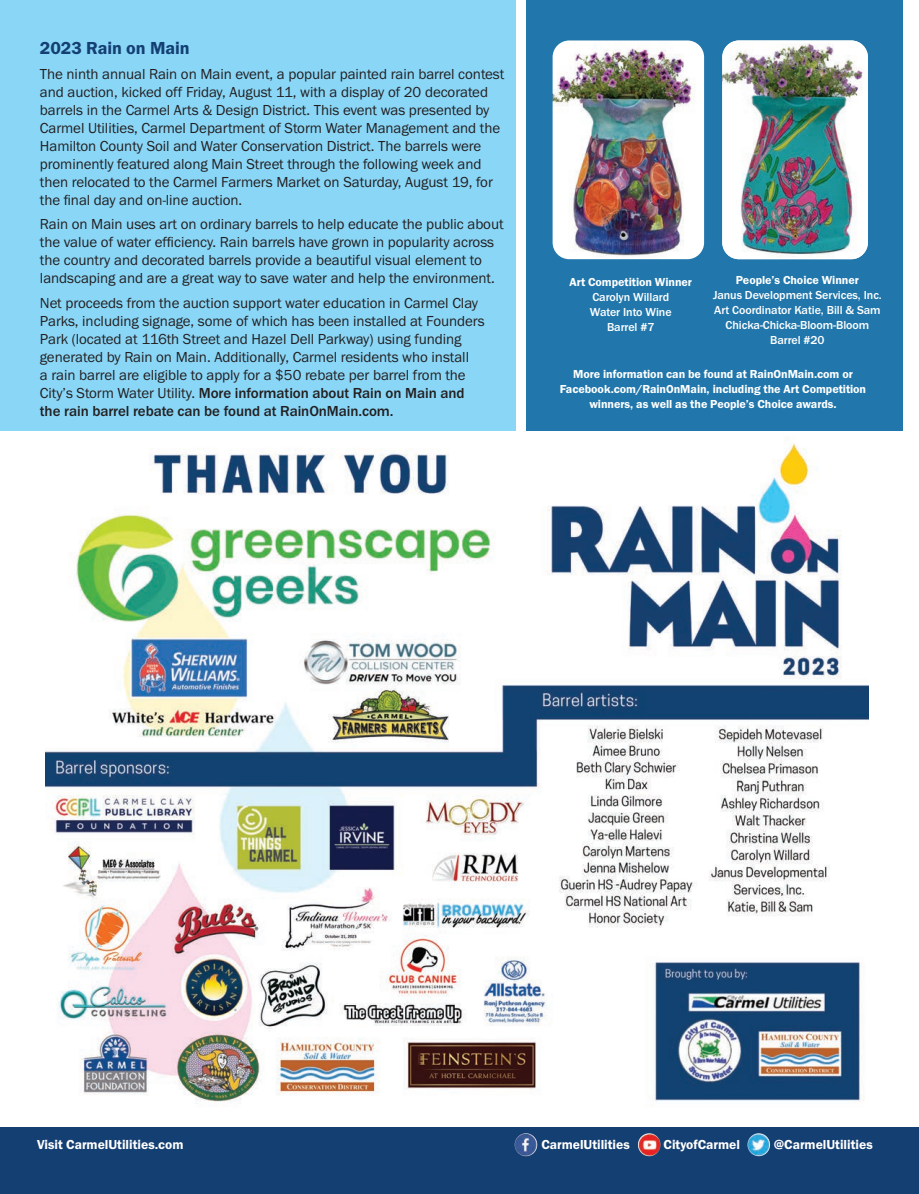
<style>
.page{position:relative;width:919px;height:1194px;background:#fff}
.page>*{position:absolute;margin:0;border:0;box-sizing:border-box;transform-origin:0 0}
.t1{font:600 18px "Franklin Gothic Itc T";letter-spacing:-.005em;color:#143f72}
.t2{font:15px/18px "Franklin Gothic Itc T";letter-spacing:-.005em;color:#231f20}
.t3{font:600 13.5px "Franklin Gothic Itc T";color:#fff}
.t4{font:600 12px/15px "Franklin Gothic Itc T";letter-spacing:-.005em;color:#fff;text-align:center}
.t5{font:500 12px/15px "Franklin Gothic Itc T";letter-spacing:-.005em;color:#fff;text-align:center}
.s1{font-weight:500}
</style>
<div class="page">
<img style="left:45px;top:425px;width:823px;height:680px">
<div style="left:0;top:1126px;width:919px;height:67px;background:#143f72"></div>
<div style="left:0;top:0;width:515px;height:430px;background:#89d6f7"></div>
<div style="left:526px;top:0;width:376px;height:430px;background:#2177ac"></div>
<img style="left:553px;top:40px;width:151px;height:219px">
<img style="left:722px;top:40px;width:146px;height:219px">
<img style="left:747px;top:1132px;width:23px;height:23px;border-radius:11px">
<img style="left:515px;top:1132px;width:22px;height:23px;border-radius:11px">
<img style="left:638px;top:1132px;width:22px;height:23px;border-radius:11px">
<p class="t1" style="left:40px;top:37px;width:151px">2023 Rain on Main</p>
<p class="t2" style="left:40px;top:64px;width:466px">The ninth annual Rain on Main event, a popular painted rain barrel contest and auction, kicked off Friday, August 11, with a display of 20 decorated barrels in the Carmel Arts &amp; Design District. This event was presented by Carmel Utilities, Carmel Department of Storm Water Management and the Hamilton County Soil and Water Conservation District. The barrels were prominently featured along Main Street through the following week and then relocated to the Carmel Farmers Market on Saturday, August 19, for the final day and on-line auction.</p>
<p class="t2" style="left:40px;top:215px;width:465px">Rain on Main uses art on ordinary barrels to help educate the public about the value of water efficiency. Rain barrels have grown in popularity across the country and decorated barrels provide a beautiful visual element to landscaping and are a great way to save water and help the environment.</p>
<p class="t2" style="left:40px;top:294px;width:446px">Net proceeds from the auction support water education in Carmel Clay Parks, including signage, some of which has been installed at Founders Park (located at 116th Street and Hazel Dell Parkway) using funding generated by Rain on Main. Additionally, Carmel residents who install<br>a rain barrel are eligible to apply for a $50 rebate per barrel from the City’s Storm Water Utility. <span class="s1">More information about Rain on Main and the rain barrel rebate can be found at RainOnMain.com.</span></p>
<p class="t4" style="left:569px;top:274px;width:124px">Art Competition Winner</p>
<p class="t5" style="left:590px;top:289px;width:83px">Carolyn Willard<br>Water Into Wine<br>Barrel #7</p>
<p class="t4" style="left:736px;top:272px;width:124px">People’s Choice Winner</p>
<p class="t5" style="left:713px;top:287px;width:170px">Janus Development Services, Inc.<br>Art Coordinator Katie, Bill &amp; Sam<br>Chicka-Chicka-Bloom-Bloom<br>Barrel #20</p>
<p class="t4" style="left:560px;top:366px;width:308px">More information can be found at RainOnMain.com or<br>Facebook.com/RainOnMain, including the Art Competition winners, as well as the People’s Choice awards.</p>
<p class="t3" style="left:37px;top:1136px;width:148px">Visit CarmelUtilities.com</p>
<p class="t3" style="left:541px;top:1136px;width:90px">CarmelUtilities</p>
<p class="t3" style="left:664px;top:1136px;width:78px">CityofCarmel</p>
<p class="t3" style="left:774px;top:1136px;width:100px">@CarmelUtilities</p>
</div>
